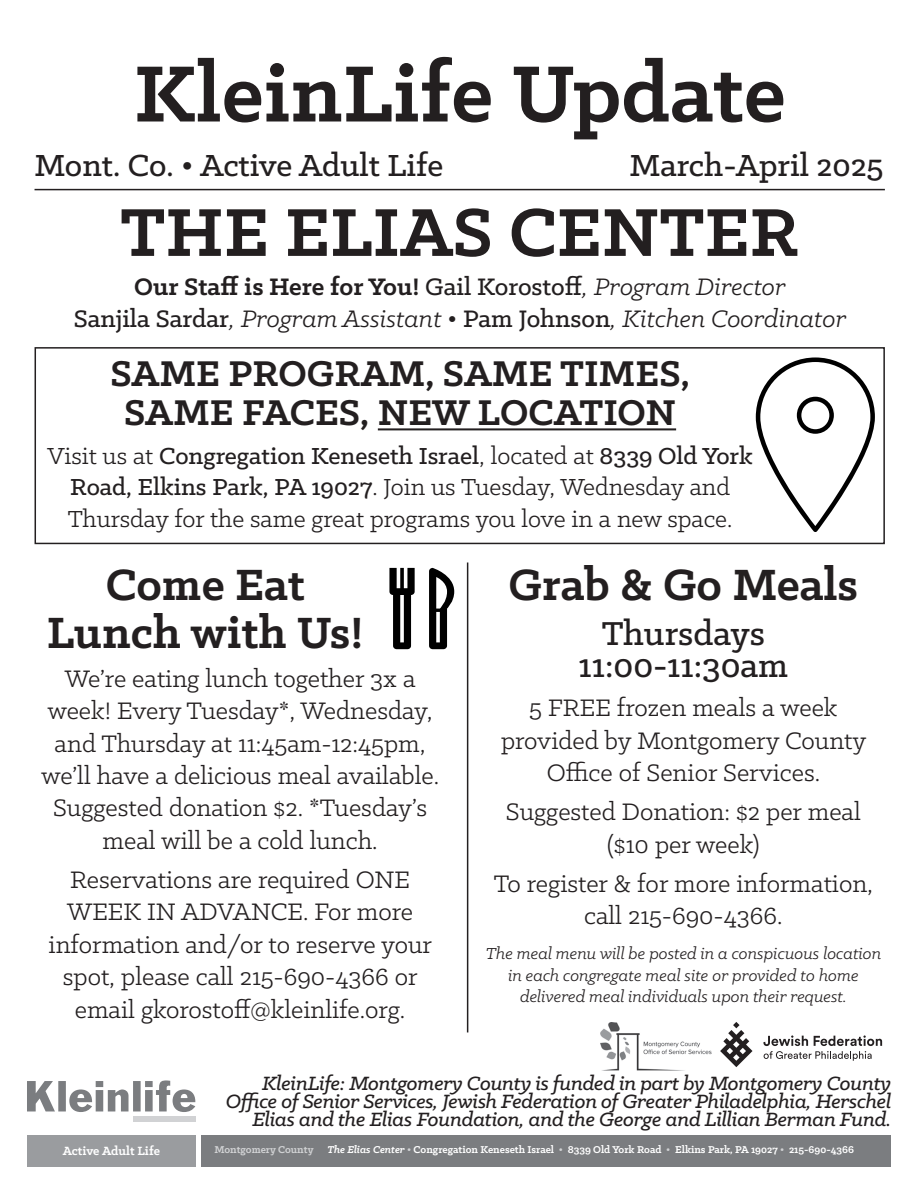
<style>
.page{position:relative;width:918px;height:1188px;background:#fff}
.page>*{position:absolute;margin:0;border:0;box-sizing:border-box;transform-origin:0 0}
.t1{font:700 90px "Klinic Slab";color:#231f20}
.t2{font:700 76.5px "Klinic Slab";color:#231f20}
.t3{font:700 49.5px/48px "Klinic Slab";color:#231f20;text-align:center}
.t4{font:700 40.5px/39px "Klinic Slab";color:#231f20;text-align:center}
.t5{font:500 37.5px/32.4px "Klinic Slab";color:#231f20;text-align:center}
.t6{font:500 34.5px "Klinic Slab";color:#231f20}
.t7{font:27px/32.4px "Klinic Slab";color:#231f20;text-align:center}
.t8{font:italic 27px/32.4px "Klinic Slab";color:#231f20;text-align:center}
.t9{font:26.25px/31.5px "Klinic Slab";color:#231f20;text-align:center}
.t10{font:italic 500 21.75px "Klinic Slab";letter-spacing:-.01em;color:#231f20}
.t11{font:italic 18px/21.6px "Klinic Slab";color:#231f20;text-align:center}
.t12{font:700 13.5px "Klinic Slab";color:#fff}
.t13{font:700 11.25px "Klinic Slab";color:#fff}
.s1{font-weight:700;font-style:normal}
.s2{font-weight:500;font-style:normal}
.s3{font-weight:500}
.s4{color:#d1d2d4}
.s5{font-style:italic}
</style>
<div class="page">
<div style="left:35px;top:347px;width:850px;height:197px;border:2px solid #231f20"></div>
<div style="left:27px;top:1135px;width:169px;height:32px;background:#9a9c9f"></div>
<div style="left:201px;top:1135px;width:690px;height:32px;background:#7b7d80"></div>
<svg style="left:27px;top:1080px;width:168px;height:32px"></svg>
<div style="left:133px;top:1116px;width:63px;height:6px;background:#d1d2d4"></div>
<img style="left:601px;top:1023px;width:111px;height:48px">
<svg style="left:763px;top:1035px;width:119px;height:26px"></svg>
<svg style="left:720px;top:1022px;width:33px;height:45px"></svg>
<hr style="left:467px;top:562px;width:1px;height:470px;background:#231f20">
<hr style="left:35px;top:189px;width:850px;height:1px;background:#231f20">
<hr style="left:378px;top:428px;width:298px;height:2px;background:#231f20">
<svg style="left:756px;top:357px;width:119px;height:175px"></svg>
<svg style="left:389px;top:568px;width:26px;height:81px"></svg>
<svg style="left:429px;top:568px;width:25px;height:81px"></svg>
<p class="t1" style="left:134px;top:35px;width:653px">KleinLife Update</p>
<p class="t6" style="left:35px;top:143px;width:410px">Mont. Co. • Active Adult Life</p>
<p class="t6" style="left:629px;top:143px;width:256px">March-April 2025</p>
<p class="t2" style="left:120px;top:182px;width:681px">THE ELIAS CENTER</p>
<p class="t8" style="left:74px;top:270px;width:774px"><span class="s1">Our Staff is Here for You!</span> <span class="s2">Gail Korostoff</span>, Program Director<br><span class="s2">Sanjila Sardar</span>, Program Assistant <span class="s2">• Pam Johnson</span>, Kitchen Coordinator</p>
<p class="t4" style="left:111px;top:353px;width:581px">SAME PROGRAM, SAME TIMES,<br>SAME FACES, NEW LOCATION</p>
<p class="t9" style="left:48px;top:439px;width:707px">Visit us at <span class="s3">Congregation Keneseth Israel</span>, located at <span class="s3">8339 Old York<br>Road, Elkins Park, PA 19027</span>. Join us Tuesday, Wednesday and<br>Thursday for the same great programs you love in a new space.</p>
<p class="t3" style="left:47px;top:559px;width:318px">Come Eat<br>Lunch with Us!</p>
<p class="t7" style="left:41px;top:662px;width:400px">We’re eating lunch together 3x a week! Every Tuesday*, Wednesday, and Thursday at 11:45am-12:45pm, we’ll have a delicious meal available.<br>Suggested donation $2. *Tuesday’s meal will be a cold lunch.</p>
<p class="t7" style="left:49px;top:863px;width:385px">Reservations are required ONE<br>WEEK IN ADVANCE. For more information and/or to reserve your spot, please call 215-690-4366 or email gkorostoff@kleinlife.org.</p>
<p class="t3" style="left:509px;top:559px;width:351px">Grab &amp; Go Meals</p>
<p class="t5" style="left:578px;top:616px;width:211px">Thursdays<br>11:00-11:30am</p>
<p class="t7" style="left:501px;top:691px;width:367px">5 FREE frozen meals a week provided by Montgomery County<br>Office of Senior Services.</p>
<p class="t7" style="left:506px;top:795px;width:357px">Suggested Donation: $2 per meal ($10 per week)</p>
<p class="t7" style="left:494px;top:866px;width:381px">To register &amp; for more information, call 215-690-4366.</p>
<p class="t11" style="left:486px;top:942px;width:397px">The meal menu will be posted in a conspicuous location in each congregate meal site or provided to home delivered meal individuals upon their request.</p>
<p class="t12" style="left:63px;top:1142px;width:99px">Active Adult Life</p>
<p class="t10" style="left:262px;top:1069px;width:630px">KleinLife: Montgomery County is funded in part by Montgomery County</p>
<p class="t10" style="left:226px;top:1087px;width:667px">Office of Senior Services, Jewish Federation of Greater Philadelphia, Herschel</p>
<p class="t10" style="left:252px;top:1105px;width:640px">Elias and the Elias Foundation, and the George and Lillian Berman Fund.</p>
<p class="t13" style="left:214px;top:1142px;width:641px"><span class="s4">Montgomery County</span> <span class="s5">The Elias Center</span> <span class="s4">•</span> Congregation Keneseth Israel <span class="s4">•</span> 8339 Old York Road <span class="s4">•</span> Elkins Park, PA 19027 <span class="s4">•</span> 215-690-4366</p>
</div>
